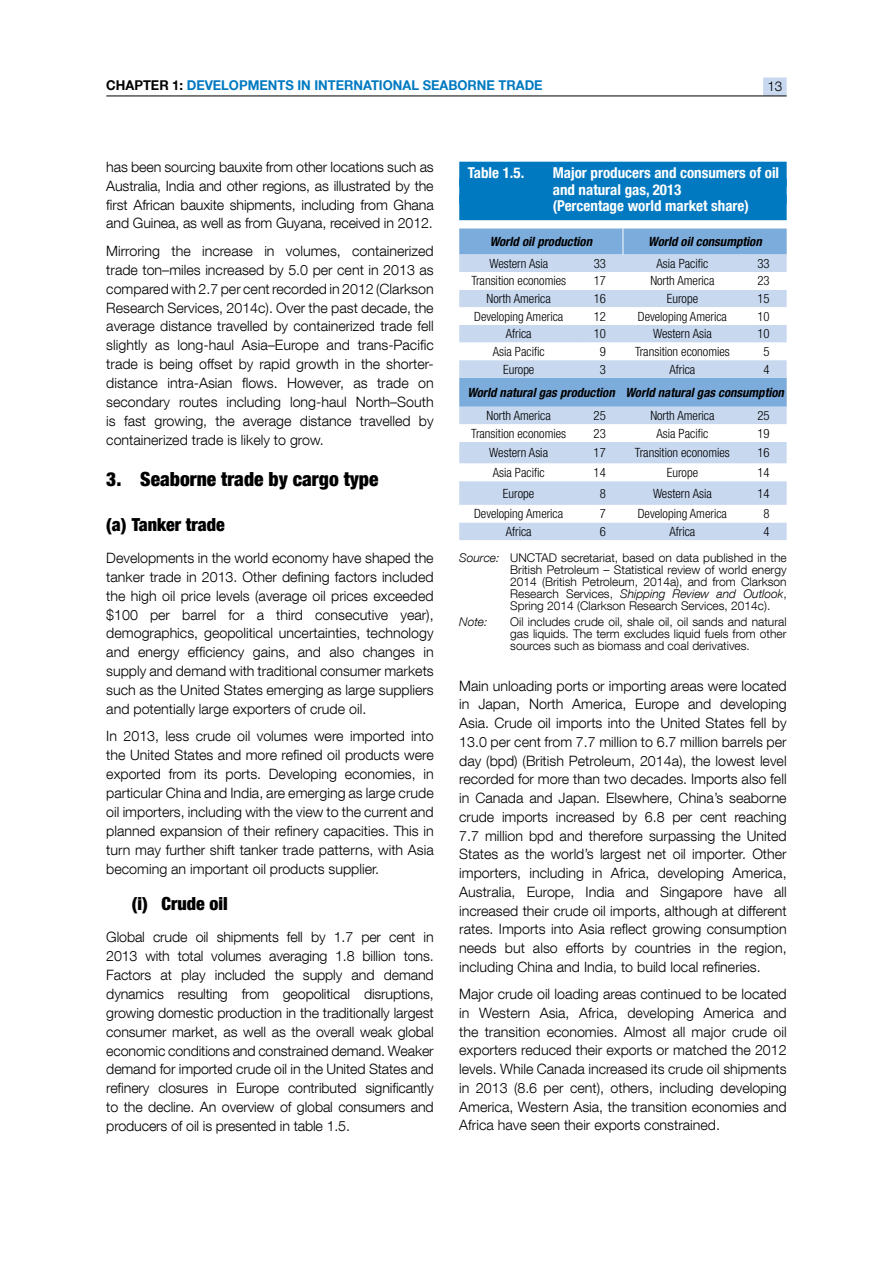
<style>
.page{position:relative;width:893px;height:1263px;background:#fff}
.page>*{position:absolute;margin:0;border:0;box-sizing:border-box;transform-origin:0 0}
.t1{font:900 condensed 19.5px "Helvetica Neue LT Com";color:#000}
.t2{font:900 condensed 18px "Helvetica Neue LT Com";color:#000}
.t3{font:700 condensed 15px/16.5px "Helvetica Neue LT Com";color:#fff}
.t4{font:300 14.25px/18.9px "Helvetica Neue LT Com";color:#000;text-align:justify}
.t5{font:700 13.5px "Helvetica Neue LT Com";color:#0079c1;scale:.96 1}
.t6{font:300 13.5px "Helvetica Neue LT Com";color:#000}
.t7{font:300 condensed 12.75px "Helvetica Neue LT Com";color:#000}
.t8{font:italic 700 condensed 12.75px "Helvetica Neue LT Com";color:#000}
.t9{font:300 12px/12px "Helvetica Neue LT Com";color:#000;text-align:justify}
.t10{font:italic 300 12px "Helvetica Neue LT Com";color:#000}
.s1{color:#000}
.s2{font-style:italic}
</style>
<div class="page">
<div style="left:763px;top:77px;width:24px;height:14px;background:#c7d8ef"></div>
<div style="left:763px;top:91px;width:24px;height:5px;background:#c7d8ef"></div>
<hr style="left:106px;top:96px;width:681px;height:1px;background:#000">
<div style="left:459px;top:162px;width:328px;height:25px;background:#0079c1"></div>
<div style="left:459px;top:178px;width:328px;height:26px;background:#0079c1"></div>
<div style="left:459px;top:195px;width:328px;height:25px;background:#0079c1"></div>
<div style="left:459px;top:228px;width:328px;height:26px;background:#7cacdc"></div>
<svg style="left:459px;top:254px;width:328px;height:286px;background:#b2cce9"></svg>
<svg style="left:459px;top:272px;width:328px;height:88px"></svg>
<svg style="left:459px;top:424px;width:328px;height:98px"></svg>
<svg style="left:623px;top:228px;width:1px;height:26px"></svg>
<p class="t5" style="left:106px;top:77px;width:456px"><span class="s1">CHAPTER 1:</span> DEVELOPMENTS IN INTERNATIONAL SEABORNE TRADE</p>
<p class="t6" style="left:767px;top:78px;width:17px">13</p>
<p class="t4" style="left:106px;top:157px;width:329px">has been sourcing bauxite from other locations such as Australia, India and other regions, as illustrated by the first African bauxite shipments, including from Ghana and Guinea, as well as from Guyana, received in 2012.</p>
<p class="t4" style="left:106px;top:241px;width:329px">Mirroring the increase in volumes, containerized trade ton–miles increased by 5.0 per cent in 2013 as compared with 2.7 per cent recorded in 2012 (Clarkson Research Services, 2014c). Over the past decade, the average distance travelled by containerized trade fell slightly as long-haul Asia–Europe and trans-Pacific trade is being offset by rapid growth in the shorter&shy;distance intra-Asian flows. However, as trade on secondary routes including long-haul North–South is fast growing, the average distance travelled by containerized trade is likely to grow.</p>
<h1 class="t1" style="left:106px;top:467px;width:274px">3. Seaborne trade by cargo type</h1>
<p class="t2" style="left:106px;top:514px;width:120px">(a) Tanker trade</p>
<p class="t4" style="left:106px;top:548px;width:329px">Developments in the world economy have shaped the tanker trade in 2013. Other defining factors included the high oil price levels (average oil prices exceeded $100 per barrel for a third consecutive year), demographics, geopolitical uncertainties, technology and energy efficiency gains, and also changes in supply and demand with traditional consumer markets such as the United States emerging as large suppliers and potentially large exporters of crude oil.</p>
<p class="t4" style="left:106px;top:727px;width:329px">In 2013, less crude oil volumes were imported into the United States and more refined oil products were exported from its ports. Developing economies, in particular China and India, are emerging as large crude oil importers, including with the view to the current and planned expansion of their refinery capacities. This in turn may further shift tanker trade patterns, with Asia becoming an important oil products supplier.</p>
<p class="t2" style="left:132px;top:893px;width:98px">(i) Crude oil</p>
<p class="t4" style="left:106px;top:927px;width:329px">Global crude oil shipments fell by 1.7 per cent in 2013 with total volumes averaging 1.8 billion tons.<br>Factors at play included the supply and demand dynamics resulting from geopolitical disruptions, growing domestic production in the traditionally largest consumer market, as well as the overall weak global economic conditions and constrained demand. Weaker demand for imported crude oil in the United States and refinery closures in Europe contributed significantly to the decline. An overview of global consumers and producers of oil is presented in table 1.5.</p>
<p class="t3" style="left:468px;top:165px;width:58px">Table 1.5.</p>
<p class="t3" style="left:553px;top:165px;width:228px">Major producers and consumers of oil and natural gas, 2013<br>(Percentage world market share)</p>
<p class="t8" style="left:490px;top:234px;width:104px">World oil production</p>
<p class="t8" style="left:648px;top:234px;width:115px">World oil consumption</p>
<p class="t7" style="left:489px;top:256px;width:60px">Western Asia</p>
<p class="t7" style="left:594px;top:256px;width:14px">33</p>
<p class="t7" style="left:656px;top:256px;width:53px">Asia Pacific</p>
<p class="t7" style="left:757px;top:256px;width:14px">33</p>
<p class="t7" style="left:471px;top:274px;width:96px">Transition economies</p>
<p class="t7" style="left:594px;top:274px;width:14px">17</p>
<p class="t7" style="left:650px;top:274px;width:66px">North America</p>
<p class="t7" style="left:757px;top:274px;width:14px">23</p>
<p class="t7" style="left:487px;top:291px;width:66px">North America</p>
<p class="t7" style="left:594px;top:291px;width:14px">16</p>
<p class="t7" style="left:667px;top:291px;width:33px">Europe</p>
<p class="t7" style="left:757px;top:291px;width:14px">15</p>
<p class="t7" style="left:474px;top:309px;width:91px">Developing America</p>
<p class="t7" style="left:594px;top:309px;width:14px">12</p>
<p class="t7" style="left:638px;top:309px;width:91px">Developing America</p>
<p class="t7" style="left:757px;top:309px;width:14px">10</p>
<p class="t7" style="left:506px;top:326px;width:27px">Africa</p>
<p class="t7" style="left:594px;top:326px;width:14px">10</p>
<p class="t7" style="left:653px;top:326px;width:60px">Western Asia</p>
<p class="t7" style="left:757px;top:326px;width:14px">10</p>
<p class="t7" style="left:493px;top:344px;width:53px">Asia Pacific</p>
<p class="t7" style="left:600px;top:344px;width:8px">9</p>
<p class="t7" style="left:635px;top:344px;width:96px">Transition economies</p>
<p class="t7" style="left:763px;top:344px;width:8px">5</p>
<p class="t7" style="left:503px;top:362px;width:33px">Europe</p>
<p class="t7" style="left:600px;top:362px;width:8px">3</p>
<p class="t7" style="left:669px;top:362px;width:27px">Africa</p>
<p class="t7" style="left:763px;top:362px;width:8px">4</p>
<p class="t8" style="left:467px;top:385px;width:318px">World natural gas production World natural gas consumption</p>
<p class="t7" style="left:487px;top:408px;width:66px">North America</p>
<p class="t7" style="left:594px;top:408px;width:14px">25</p>
<p class="t7" style="left:650px;top:408px;width:66px">North America</p>
<p class="t7" style="left:757px;top:408px;width:14px">25</p>
<p class="t7" style="left:471px;top:426px;width:96px">Transition economies</p>
<p class="t7" style="left:594px;top:426px;width:14px">23</p>
<p class="t7" style="left:656px;top:426px;width:53px">Asia Pacific</p>
<p class="t7" style="left:757px;top:426px;width:14px">19</p>
<p class="t7" style="left:489px;top:445px;width:60px">Western Asia</p>
<p class="t7" style="left:594px;top:445px;width:14px">17</p>
<p class="t7" style="left:635px;top:445px;width:96px">Transition economies</p>
<p class="t7" style="left:757px;top:445px;width:14px">16</p>
<p class="t7" style="left:493px;top:465px;width:53px">Asia Pacific</p>
<p class="t7" style="left:594px;top:465px;width:14px">14</p>
<p class="t7" style="left:667px;top:465px;width:33px">Europe</p>
<p class="t7" style="left:757px;top:465px;width:14px">14</p>
<p class="t7" style="left:503px;top:486px;width:33px">Europe</p>
<p class="t7" style="left:600px;top:486px;width:8px">8</p>
<p class="t7" style="left:653px;top:486px;width:60px">Western Asia</p>
<p class="t7" style="left:757px;top:486px;width:14px">14</p>
<p class="t7" style="left:474px;top:506px;width:91px">Developing America</p>
<p class="t7" style="left:600px;top:506px;width:8px">7</p>
<p class="t7" style="left:638px;top:506px;width:91px">Developing America</p>
<p class="t7" style="left:763px;top:506px;width:8px">8</p>
<p class="t7" style="left:506px;top:524px;width:27px">Africa</p>
<p class="t7" style="left:600px;top:524px;width:8px">6</p>
<p class="t7" style="left:669px;top:524px;width:27px">Africa</p>
<p class="t7" style="left:763px;top:524px;width:8px">4</p>
<p class="t9" style="left:510px;top:552px;width:278px;text-indent:-51px"><span class="s2">Source:</span> UNCTAD secretariat, based on data published in the British Petroleum – Statistical review of world energy 2014 (British Petroleum, 2014a), and from Clarkson Research Services, <span class="s2">Shipping Review and Outlook</span>, Spring 2014 (Clarkson Research Services, 2014c).</p>
<p class="t10" style="left:459px;top:615px;width:30px">Note:</p>
<p class="t9" style="left:510px;top:616px;width:278px">Oil includes crude oil, shale oil, oil sands and natural gas liquids. The term excludes liquid fuels from other sources such as biomass and coal derivatives.</p>
<p class="t4" style="left:459px;top:676px;width:329px">Main unloading ports or importing areas were located in Japan, North America, Europe and developing Asia. Crude oil imports into the United States fell by 13.0 per cent from 7.7 million to 6.7 million barrels per day (bpd) (British Petroleum, 2014a), the lowest level recorded for more than two decades. Imports also fell in Canada and Japan. Elsewhere, China’s seaborne crude imports increased by 6.8 per cent reaching 7.7 million bpd and therefore surpassing the United States as the world’s largest net oil importer. Other importers, including in Africa, developing America, Australia, Europe, India and Singapore have all increased their crude oil imports, although at different rates. Imports into Asia reflect growing consumption needs but also efforts by countries in the region, including China and India, to build local refineries.</p>
<p class="t4" style="left:459px;top:984px;width:329px">Major crude oil loading areas continued to be located in Western Asia, Africa, developing America and the transition economies. Almost all major crude oil exporters reduced their exports or matched the 2012 levels. While Canada increased its crude oil shipments in 2013 (8.6 per cent), others, including developing America, Western Asia, the transition economies and Africa have seen their exports constrained.</p>
</div>
